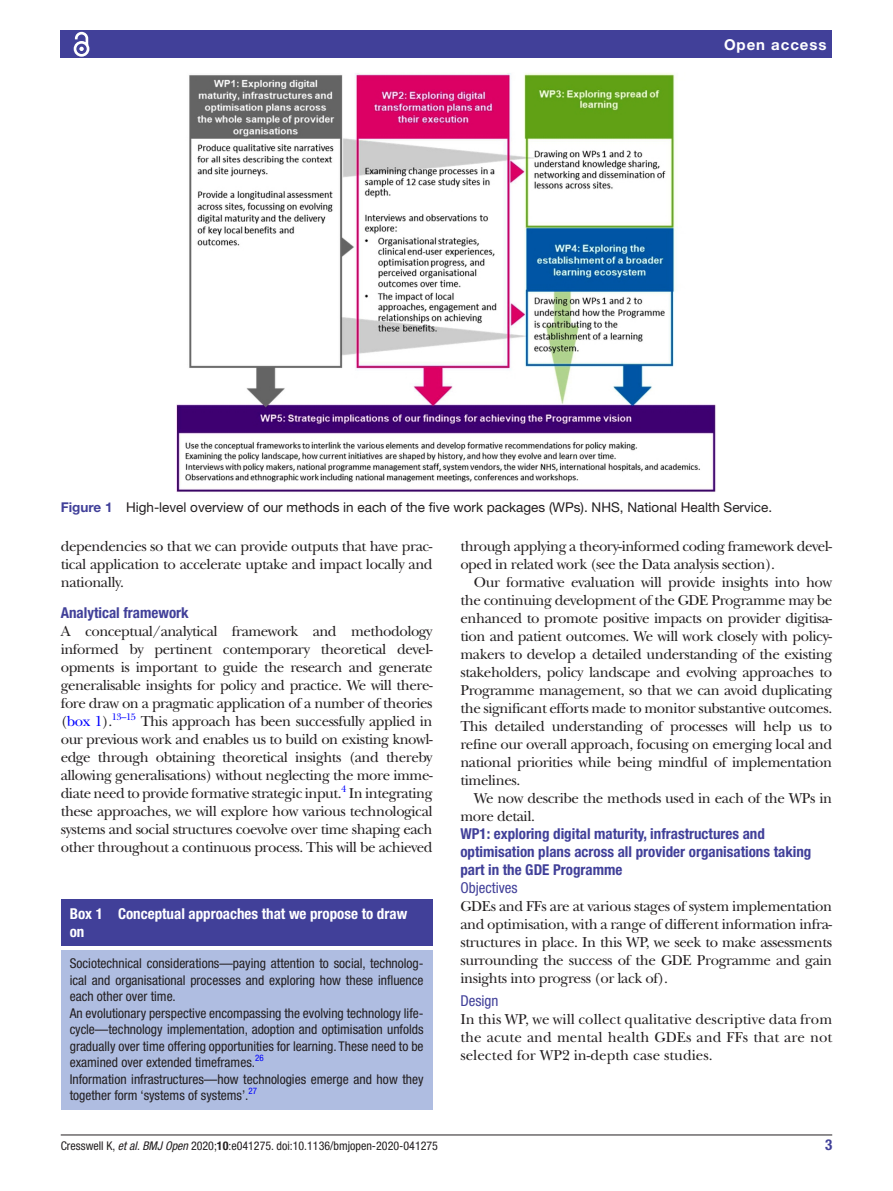
<style>
.page{position:relative;width:893px;height:1191px;background:#fff}
.page>*{position:absolute;margin:0;border:0;box-sizing:border-box;transform-origin:0 0}
.t1{font:15px/18px "New Baskerville";letter-spacing:-.025em;color:#231f20;text-align:justify}
.t2{font:700 condensed 15px/18px "Helvetica Neue LT Std";color:#414099}
.t3{font:700 condensed 15px/18px "Helvetica Neue LT Std";color:#fff}
.t4{font:condensed 15px "Helvetica Neue LT Std";color:#414099}
.t5{font:700 15px "Helvetica Neue LT Std";letter-spacing:.065em;color:#fff}
.t6{font:condensed 13.5px/16.5px "Helvetica Neue LT Std";color:#231f20}
.t7{font:13.5px "Helvetica Neue LT Std";color:#231f20}
.t8{font:condensed 12px "Helvetica Neue LT Std";color:#231f20}
.t9{font:9.9px "New Baskerville";color:#00f}
.s1{font-weight:700;color:#414099}
.s2{color:#00f}
.s3{font-style:italic}
.s4{font-weight:700}
</style>
<div class="page">
<hr style="left:61px;top:1134px;width:771px;height:1px;background:#231f20">
<div style="left:61px;top:31px;width:771px;height:27px;background:#414099"></div>
<svg style="left:73px;top:31px;width:17px;height:26px"></svg>
<img style="left:176px;top:73px;width:540px;height:419px">
<div style="left:61px;top:899px;width:372px;height:46px;background:#414099"></div>
<div style="left:61px;top:949px;width:372px;height:160px;background:#afbde1"></div>
<p class="t5" style="left:724px;top:35px;width:104px">Open access</p>
<p class="t7" style="left:61px;top:499px;width:713px"><span class="s1">Figure 1</span> High-level overview of our methods in each of the five work packages (WPs). NHS, National Health Service.</p>
<p class="t1" style="left:61px;top:537px;width:373px">dependencies so that we can provide outputs that have prac&shy;tical application to accelerate uptake and impact locally and nationally.</p>
<p class="t2" style="left:61px;top:604px;width:129px">Analytical framework</p>
<p class="t1" style="left:61px;top:622px;width:373px">A conceptual/analytical framework and methodology informed by pertinent contemporary theoretical devel&shy;opments is important to guide the research and generate generalisable insights for policy and practice. We will there&shy;fore draw on a pragmatic application of a number of theories (<span class="s2">box 1</span>).</p>
<p class="t9" style="left:112px;top:710px;width:26px">13–15</p>
<p class="t1" style="left:61px;top:712px;width:373px;text-indent:80px">This approach has been successfully applied in our previous work and enables us to build on existing knowl&shy;edge through obtaining theoretical insights (and thereby allowing generalisations) without neglecting the more imme&shy;diate need to provide formative strategic input.</p>
<p class="t9" style="left:341px;top:782px;width:7px">4</p>
<p class="t1" style="left:61px;top:784px;width:373px;text-indent:288px">In integrating these approaches, we will explore how various technological systems and social structures coevolve over time shaping each other throughout a continuous process. This will be achieved</p>
<p class="t3" style="left:70px;top:904px;width:339px">Box 1 Conceptual approaches that we propose to draw on</p>
<p class="t6" style="left:70px;top:955px;width:355px">Sociotechnical considerations—paying attention to social, technolog&shy;ical and organisational processes and exploring how these influence each other over time.<br>An evolutionary perspective encompassing the evolving technology life&shy;cycle—technology implementation, adoption and optimisation unfolds gradually over time offering opportunities for learning. These need to be examined over extended timeframes.<sup>26<br></sup>Information infrastructures—how technologies emerge and how they together form ‘systems of systems’.<sup>27</sup></p>
<p class="t1" style="left:460px;top:537px;width:373px">through applying a theory-informed coding framework devel&shy;oped in related work (see the Data analysis section).</p>
<p class="t1" style="left:460px;top:573px;width:373px;text-indent:14px">Our formative evaluation will provide insights into how the continuing development of the GDE Programme may be enhanced to promote positive impacts on provider digitisa&shy;tion and patient outcomes. We will work closely with policy&shy;makers to develop a detailed understanding of the existing stakeholders, policy landscape and evolving approaches to Programme management, so that we can avoid duplicating the significant efforts made to monitor substantive outcomes.<br>This detailed understanding of processes will help us to refine our overall approach, focusing on emerging local and national priorities while being mindful of implementation timelines.</p>
<p class="t1" style="left:460px;top:789px;width:373px;text-indent:14px">We now describe the methods used in each of the WPs in more detail.</p>
<p class="t2" style="left:460px;top:824px;width:353px">WP1: exploring digital maturity, infrastructures and optimisation plans across all provider organisations taking part in the GDE Programme</p>
<p class="t4" style="left:460px;top:879px;width:59px">Objectives</p>
<p class="t1" style="left:460px;top:897px;width:373px">GDEs and FFs are at various stages of system implementation and optimisation, with a range of different information infra&shy;structures in place. In this WP, we seek to make assessments surrounding the success of the GDE Programme and gain insights into progress (or lack of).</p>
<p class="t4" style="left:460px;top:991px;width:40px">Design</p>
<p class="t1" style="left:460px;top:1010px;width:373px">In this WP, we will collect qualitative descriptive data from the acute and mental health GDEs and FFs that are not selected for WP2 in-depth case studies.</p>
<p class="t8" style="left:61px;top:1138px;width:379px">Cresswell K, <span class="s3">et al</span>. <span class="s3">BMJ Open</span> 2020;<span class="s4">10</span>:e041275. doi:10.1136/bmjopen-2020-041275</p>
<p class="t2" style="left:825px;top:1135px;width:9px">3</p>
</div>
